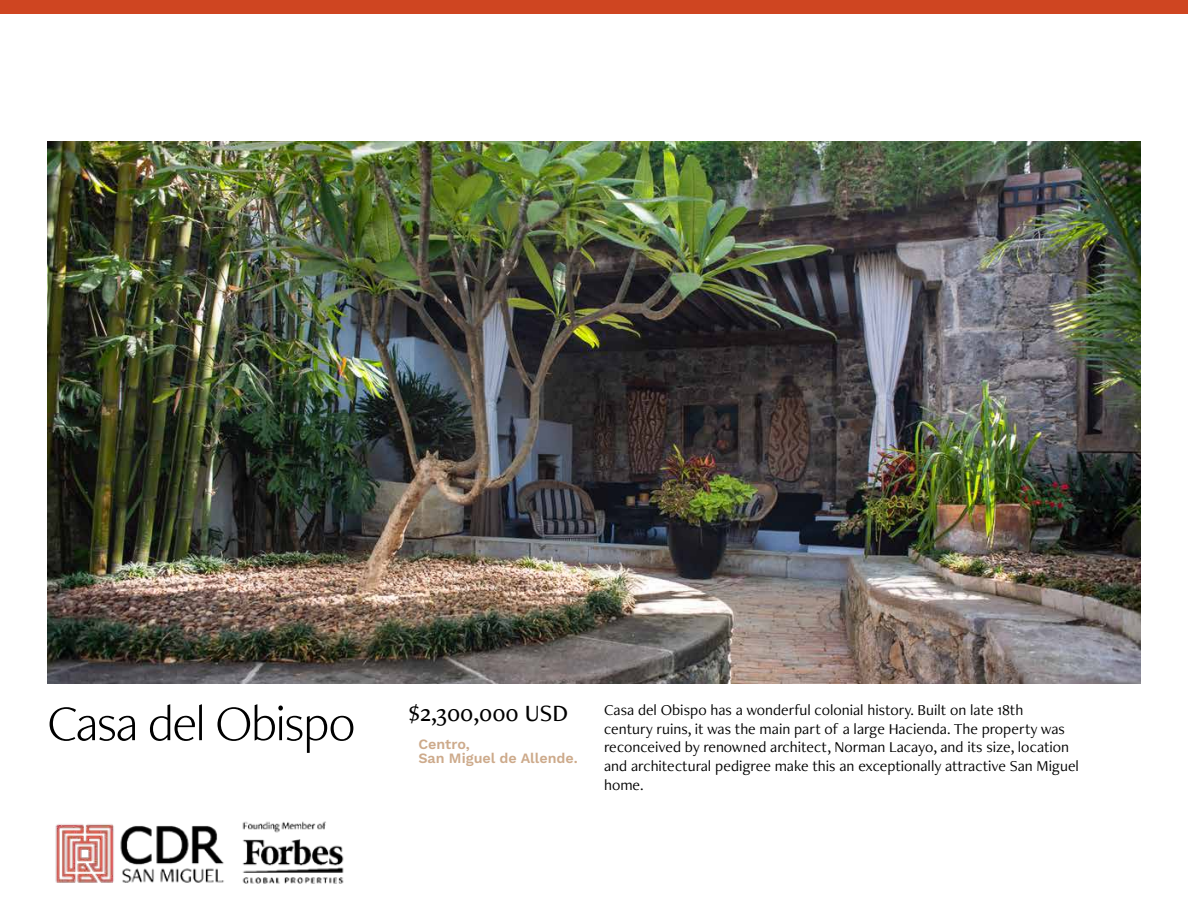
<style>
.page{position:relative;width:1188px;height:918px;background:#fff}
.page>*{position:absolute;margin:0;border:0;box-sizing:border-box;transform-origin:0 0}
.t1{font:300 51.6px "Freight Neo Pro";letter-spacing:-.03em;color:#000}
.t2{font:15.75px/18.9px "Freight Neo Pro";color:#000}
.t3{font:600 14.25px/13.5px "Work Sans";color:#cdaa8b}
</style>
<div class="page">
<img style="left:47px;top:141px;width:1094px;height:542px">
<div style="left:0;top:0;width:1188px;height:13px;background:#cf4521"></div>
<img style="left:55px;top:821px;width:289px;height:63px">
<h1 class="t1" style="left:47px;top:704px;width:522px">Casa del Obispo <sup>$2,300,000</sup> <sup>USD</sup></h1>
<p class="t3" style="left:418px;top:739px;width:161px">Centro,<br>San Miguel de Allende.</p>
<p class="t2" style="left:604px;top:702px;width:476px">Casa del Obispo has a wonderful colonial history. Built on late 18th<br>century ruins, it was the main part of a large Hacienda. The property was reconceived by renowned architect, Norman Lacayo, and its size, location and architectural pedigree make this an exceptionally attractive San Miguel home.</p>
</div>
